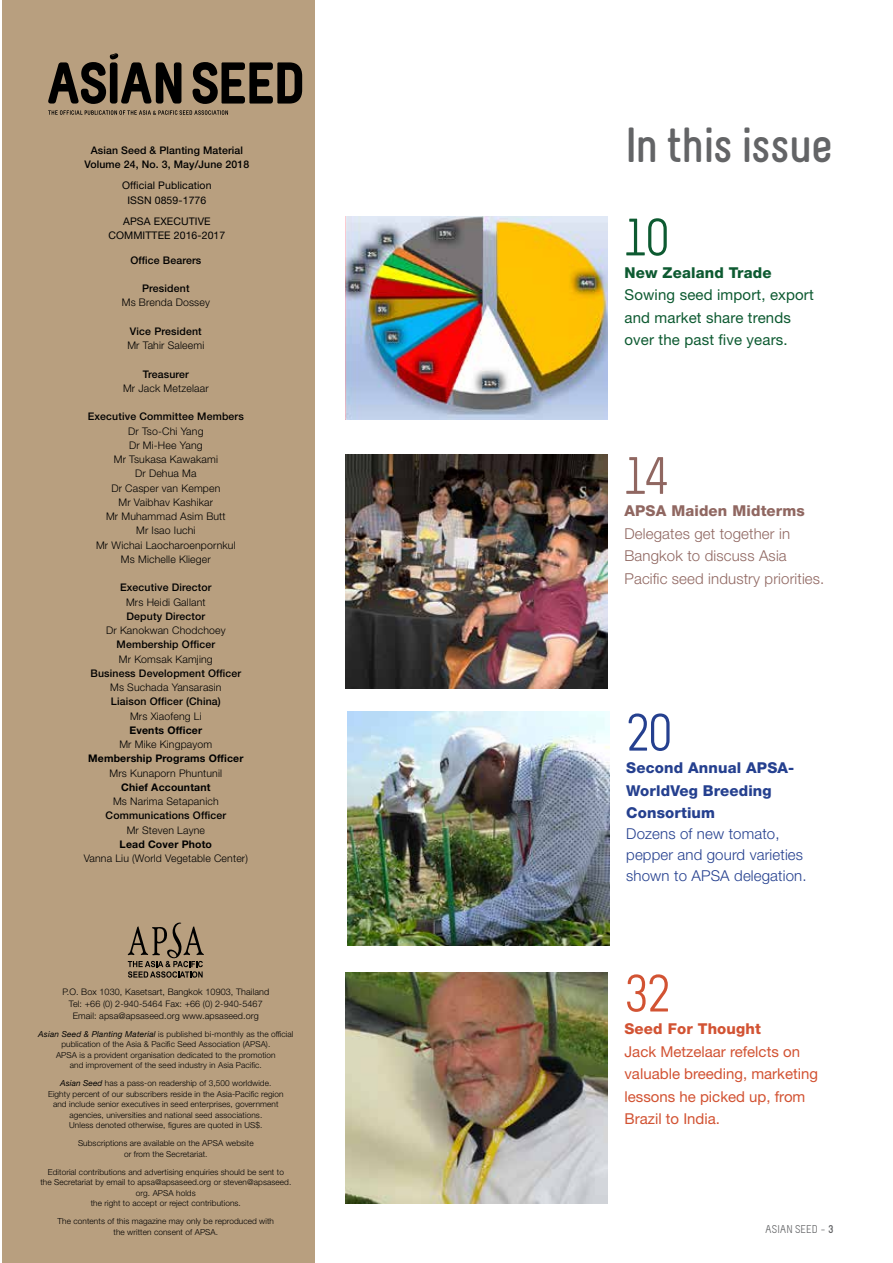
<style>
.page{position:relative;width:893px;height:1263px;background:#fff}
.page>*{position:absolute;margin:0;border:0;box-sizing:border-box;transform-origin:0 0}
.t1{font:52.5px "Melbourne";color:#0d5a31}
.t2{font:52.5px "Melbourne";color:#25408f}
.t3{font:52.5px "Melbourne";color:#906761}
.t4{font:52.5px "Melbourne";color:#d25333}
.t5{font:700 49.35px "Melbourne";letter-spacing:-.03em;color:#636466}
.t6{font:15px/22.5px "Helvetica Neue LT Std";color:#d25333}
.t7{font:300 15px/22.5px "Helvetica Neue LT Std";letter-spacing:.01em;color:#906761}
.t8{font:15px/22.5px "Helvetica Neue LT Std";letter-spacing:.01em;color:#0d5a31}
.t9{font:300 15px/21px "Helvetica Neue LT Std";letter-spacing:.01em;color:#25408f}
.t10{font:800 15px/22.5px "Helvetica Neue LT Std";letter-spacing:.01em;color:#25408f}
.t11{font:800 15px "Helvetica Neue LT Std";letter-spacing:.01em;color:#906761}
.t12{font:800 15px "Helvetica Neue LT Std";letter-spacing:.01em;color:#0d5a31}
.t13{font:800 15px "Helvetica Neue LT Std";letter-spacing:.01em;color:#d25333}
.t14{font:11.25px "Melbourne";color:#636466}
.t15{font:300 10.5px/14.2px "Helvetica Neue LT Std";letter-spacing:.015em;color:#000;text-align:center}
.t16{font:500 10.5px "Helvetica Neue LT Std";letter-spacing:.015em;color:#000}
.t17{font:700 10.5px "Helvetica Neue LT Std";letter-spacing:.015em;color:#000}
.t18{font:10.5px/14.2px "Helvetica Neue LT Std";letter-spacing:.01em;color:#000;text-align:center}
.t19{font:300 9px/12px "Helvetica Neue LT Std";letter-spacing:.01em;color:#000;text-align:center}
.t20{font:300 8.25px/10.5px "Helvetica Neue LT Std";letter-spacing:.01em;color:#000;text-align:center}
.s1{font-weight:400;font-style:italic}
.s2{font-weight:700}
</style>
<div class="page">
<div style="left:2px;top:0;width:313px;height:1263px;background:#b89f7f"></div>
<img style="left:345px;top:216px;width:262px;height:204px">
<img style="left:347px;top:711px;width:262px;height:234px">
<img style="left:345px;top:454px;width:262px;height:234px">
<img style="left:345px;top:972px;width:262px;height:231px">
<svg style="left:128px;top:922px;width:76px;height:56px"></svg>
<svg style="left:193px;top:62px;width:109px;height:42px"></svg>
<svg style="left:48px;top:53px;width:133px;height:51px"></svg>
<svg style="left:48px;top:110px;width:180px;height:5px"></svg>
<p class="t16" style="left:91px;top:144px;width:154px">Asian Seed &amp; Planting Material</p>
<p class="t16" style="left:85px;top:158px;width:166px">Volume 24, No. 3, May/June 2018</p>
<p class="t18" style="left:122px;top:178px;width:91px">Official Publication<br>ISSN 0859-1776</p>
<p class="t18" style="left:108px;top:214px;width:119px">APSA EXECUTIVE<br>COMMITTEE 2016-2017</p>
<p class="t16" style="left:130px;top:254px;width:72px">Office Bearers</p>
<p class="t16" style="left:142px;top:282px;width:49px">President</p>
<p class="t15" style="left:122px;top:295px;width:90px">Ms Brenda Dossey</p>
<p class="t16" style="left:130px;top:325px;width:73px">Vice President</p>
<p class="t15" style="left:127px;top:338px;width:78px">Mr Tahir Saleemi</p>
<p class="t16" style="left:143px;top:368px;width:48px">Treasurer</p>
<p class="t15" style="left:123px;top:381px;width:87px">Mr Jack Metzelaar</p>
<p class="t16" style="left:88px;top:410px;width:158px">Executive Committee Members</p>
<p class="t15" style="left:96px;top:423px;width:141px">Dr Tso-Chi Yang<br>Dr Mi-Hee Yang<br>Mr Tsukasa Kawakami<br>Dr Dehua Ma<br>Dr Casper van Kempen<br>Mr Vaibhav Kashikar<br>Mr Muhammad Asim Butt<br>Mr Isao Iuchi<br>Mr Wichai Laocharoenpornkul<br>Ms Michelle Klieger</p>
<p class="t16" style="left:120px;top:581px;width:93px">Executive Director</p>
<p class="t15" style="left:126px;top:594px;width:81px">Mrs Heidi Gallant</p>
<p class="t16" style="left:127px;top:610px;width:80px">Deputy Director</p>
<p class="t15" style="left:106px;top:623px;width:121px">Dr Kanokwan Chodchoey</p>
<p class="t16" style="left:117px;top:638px;width:100px">Membership Officer</p>
<p class="t15" style="left:119px;top:651px;width:95px">Mr Komsak Kamjing</p>
<p class="t16" style="left:90px;top:667px;width:152px">Business Development Officer</p>
<p class="t15" style="left:110px;top:680px;width:113px">Ms Suchada Yansarasin</p>
<p class="t16" style="left:111px;top:695px;width:111px">Liaison Officer (China)</p>
<p class="t15" style="left:130px;top:708px;width:73px">Mrs Xiaofeng Li</p>
<p class="t17" style="left:130px;top:724px;width:74px">Events Officer</p>
<p class="t15" style="left:119px;top:737px;width:94px">Mr Mike Kingpayom</p>
<p class="t17" style="left:88px;top:752px;width:157px">Membership Programs Officer</p>
<p class="t15" style="left:110px;top:765px;width:114px">Mrs Kunaporn Phuntunil</p>
<p class="t17" style="left:121px;top:781px;width:91px">Chief Accountant</p>
<p class="t15" style="left:113px;top:794px;width:107px">Ms Narima Setapanich</p>
<p class="t16" style="left:106px;top:809px;width:122px">Communications Officer</p>
<p class="t15" style="left:127px;top:822px;width:80px">Mr Steven Layne</p>
<p class="t17" style="left:120px;top:838px;width:94px">Lead Cover Photo</p>
<p class="t15" style="left:84px;top:851px;width:166px">Vanna Liu (World Vegetable Center)</p>
<p class="t19" style="left:62px;top:985px;width:208px">P.O. Box 1030, Kasetsart, Bangkok 10903, Thailand<br>Tel: +66 (0) 2-940-5464 Fax: +66 (0) 2-940-5467<br>Email: apsa@apsaseed.org www.apsaseed.org</p>
<p class="t20" style="left:38px;top:1028px;width:257px"><span class="s1">Asian Seed &amp; Planting Material</span> is published bi-monthly as the official publication of the Asia &amp; Pacific Seed Association (APSA).<br>APSA is a provident organisation dedicated to the promotion<br>and improvement of the seed industry in Asia Pacific.</p>
<p class="t20" style="left:48px;top:1078px;width:237px"><span class="s1">Asian Seed</span> has a pass-on readership of 3,500 worldwide.<br>Eighty percent of our subscribers reside in the Asia-Pacific region and include senior executives in seed enterprises, government agencies, universities and national seed associations.<br>Unless denoted otherwise, figures are quoted in US$.</p>
<p class="t20" style="left:78px;top:1138px;width:177px">Subscriptions are available on the APSA website or from the Secretariat.</p>
<p class="t20" style="left:40px;top:1166px;width:252px">Editorial contributions and advertising enquiries should be sent to<br>the Secretariat by email to apsa@apsaseed.org or steven@apsaseed. org. APSA holds<br>the right to accept or reject contributions.</p>
<p class="t20" style="left:58px;top:1216px;width:218px">The contents of this magazine may only be reproduced with the written consent of APSA.</p>
<h2 class="t5" style="left:624px;top:119px;width:210px">In this issue</h2>
<h1 class="t1" style="left:624px;top:210px;width:47px">10</h1>
<h3 class="t12" style="left:624px;top:264px;width:149px">New Zealand Trade</h3>
<h3 class="t8" style="left:624px;top:284px;width:191px">Sowing seed import, export and market share trends over the past five years.</h3>
<h1 class="t3" style="left:624px;top:448px;width:46px">14</h1>
<h3 class="t11" style="left:624px;top:502px;width:182px">APSA Maiden Midterms</h3>
<h3 class="t7" style="left:624px;top:522px;width:201px">Delegates get together in<br>Bangkok to discuss Asia<br>Pacific seed industry priorities.</h3>
<h1 class="t2" style="left:626px;top:705px;width:48px">20</h1>
<h3 class="t10" style="left:626px;top:756px;width:170px">Second Annual APSA-<br>WorldVeg Breeding<br>Consortium</h3>
<h3 class="t9" style="left:626px;top:823px;width:182px">Dozens of new tomato, pepper and gourd varieties shown to APSA delegation.</h3>
<h1 class="t4" style="left:624px;top:966px;width:47px">32</h1>
<h3 class="t13" style="left:624px;top:1020px;width:138px">Seed For Thought</h3>
<h3 class="t6" style="left:624px;top:1040px;width:195px">Jack Metzelaar refelcts on valuable breeding, marketing lessons he picked up, from<br>Brazil to India.</h3>
<h3 class="t14" style="left:765px;top:1223px;width:70px">ASIAN SEED − <span class="s2">3</span></h3>
</div>
